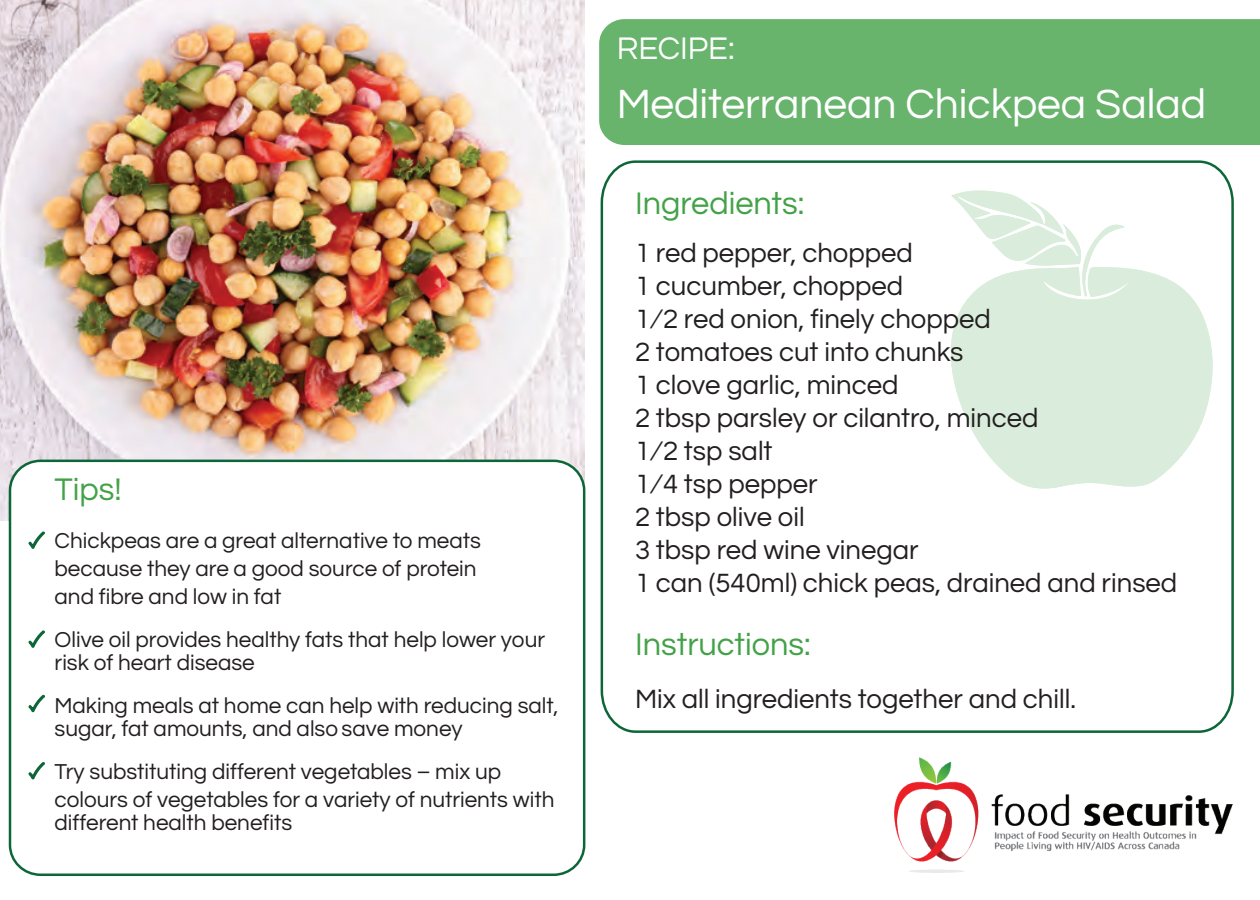
<style>
.page{position:relative;width:1260px;height:900px;background:#fff}
.page>*{position:absolute;margin:0;border:0;box-sizing:border-box;transform-origin:0 0}
.t1{font:42.5px "Questrial";color:#fff}
.t2{font:32.5px "Questrial";color:#43a248}
.t3{font:32.5px "Questrial";color:#fff}
.t4{font:27.5px/33px "Questrial";color:#231f20}
.t5{font:22.5px/28px "Questrial";color:#231f20}
</style>
<div class="page">
<img style="left:0;top:0;width:584px;height:521px">
<div style="left:10px;top:461px;width:574px;height:414px;background:#fff;border-radius:30px"></div>
<div style="left:9px;top:460px;width:576px;height:416px;border:2px solid #0c6638;border-radius:30px"></div>
<svg style="left:600px;top:160px;width:634px;height:573px"></svg>
<svg style="left:1124px;top:191px;width:89px;height:76px"></svg>
<svg style="left:951px;top:267px;width:262px;height:222px;fill:#daecdb"></svg>
<svg style="left:951px;top:191px;width:173px;height:105px"></svg>
<div style="left:599px;top:19px;width:661px;height:126px;background:#68b46c"></div>
<img style="left:894px;top:757px;width:339px;height:115px">
<svg style="left:28px;top:531px;width:17px;height:18px"></svg>
<svg style="left:28px;top:630px;width:17px;height:18px"></svg>
<svg style="left:28px;top:694px;width:17px;height:19px"></svg>
<svg style="left:28px;top:762px;width:17px;height:18px"></svg>
<h2 class="t2" style="left:55px;top:473px;width:69px">Tips!</h2>
<p class="t5" style="left:55px;top:527px;width:428px">Chickpeas are a great alternative to meats because they are a good source of protein and fibre and low in fat</p>
<p class="t5" style="left:55px;top:628px;width:492px;line-height:23px">Olive oil provides healthy fats that help lower your risk of heart disease</p>
<p class="t5" style="left:55px;top:694px;width:505px;line-height:23px">Making meals at home can help with reducing salt, sugar, fat amounts, and also save money</p>
<p class="t5" style="left:55px;top:758px;width:501px">Try substituting different vegetables – mix up colours of vegetables for a variety of nutrients with</p>
<p class="t5" style="left:55px;top:809px;width:239px">different health benefits</p>
<h2 class="t3" style="left:617px;top:32px;width:120px">RECIPE:</h2>
<h1 class="t1" style="left:617px;top:83px;width:591px">Mediterranean Chickpea Salad</h1>
<h2 class="t2" style="left:635px;top:188px;width:171px">Ingredients:</h2>
<p class="t4" style="left:635px;top:238px;width:544px">1 red pepper, chopped<br>1 cucumber, chopped<br>1⁄2 red onion, finely chopped<br>2 tomatoes cut into chunks<br>1 clove garlic, minced<br>2 tbsp parsley or cilantro, minced<br>1⁄2 tsp salt<br>1⁄4 tsp pepper<br>2 tbsp olive oil<br>3 tbsp red wine vinegar<br>1 can (540ml) chick peas, drained and rinsed</p>
<h2 class="t2" style="left:635px;top:629px;width:177px">Instructions:</h2>
<p class="t4" style="left:635px;top:684px;width:442px">Mix all ingredients together and chill.</p>
</div>
